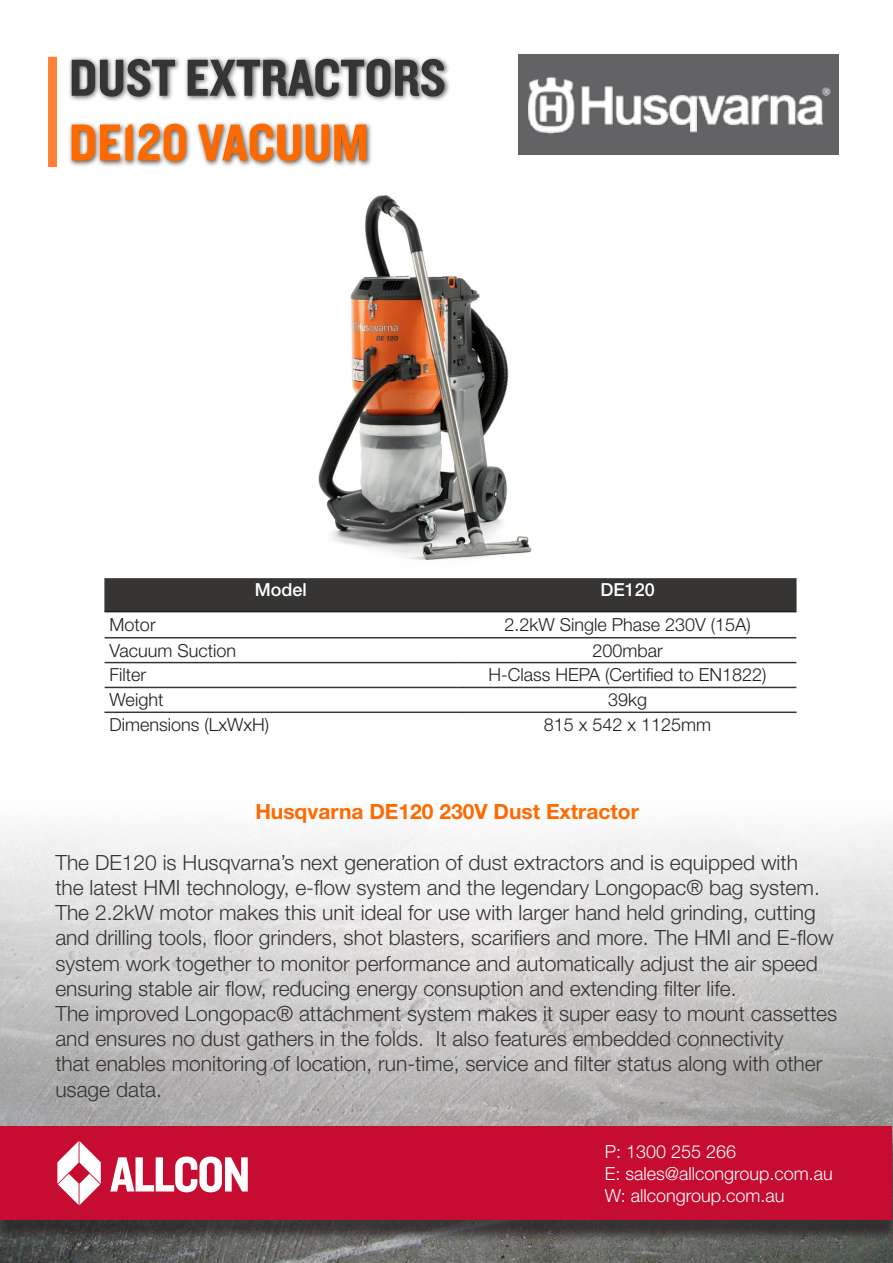
<style>
.page{position:relative;width:893px;height:1263px;background:#fff}
.page>*{position:absolute;margin:0;border:0;box-sizing:border-box;transform-origin:0 0}
.t1{font:54px "Knockout HTF50 Welterweight";color:#363534}
.t2{font:54px "Knockout HTF50 Welterweight";color:#ff6a00}
.t3{font:300 21px/25.2px "Helvetica Neue LT Std";color:#363534}
.t4{font:700 21px "Helvetica Neue LT Std";color:#ff6a00}
.t5{font:300 18px "Helvetica Neue LT Std";color:#231f20}
.t6{font:300 18px "Helvetica Neue LT Std";color:#fff}
.t7{font:500 18px "Helvetica Neue LT Std";color:#fff}
</style>
<div class="page">
<img style="left:0;top:825px;width:893px;height:438px">
<div style="left:0;top:1133px;width:893px;height:110px;background:#231f20;opacity:.75"></div>
<div style="left:1px;top:1126px;width:891px;height:94px;background:#c60c30"></div>
<svg style="left:110px;top:1156px;width:138px;height:36px"></svg>
<svg style="left:57px;top:1141px;width:44px;height:64px"></svg>
<svg style="left:103px;top:577px;width:694px;height:112px"></svg>
<hr style="left:104px;top:711px;width:354px;height:2px;background:#363534">
<hr style="left:458px;top:711px;width:339px;height:2px;background:#363534">
<div style="left:518px;top:54px;width:321px;height:100px;background:#636366"></div>
<img style="left:528px;top:77px;width:303px;height:57px">
<div style="left:68px;top:56px;width:383px;height:112px;background:#231f20;opacity:.75"></div>
<div style="left:48px;top:57px;width:9px;height:110px;background:#ff8236"></div>
<img style="left:318px;top:195px;width:214px;height:365px">
<p class="t1" style="left:69px;top:50px;width:378px">DUST EXTRACTORS</p>
<p class="t2" style="left:69px;top:114px;width:301px">DE120 VACUUM</p>
<p class="t7" style="left:255px;top:579px;width:54px">Model</p>
<p class="t7" style="left:600px;top:579px;width:56px">DE120</p>
<p class="t5" style="left:110px;top:614px;width:48px">Motor</p>
<p class="t5" style="left:504px;top:614px;width:248px">2.2kW Single Phase 230V (15A)</p>
<p class="t5" style="left:110px;top:639px;width:128px">Vacuum Suction</p>
<p class="t5" style="left:592px;top:639px;width:72px">200mbar</p>
<p class="t5" style="left:110px;top:664px;width:38px">Filter</p>
<p class="t5" style="left:488px;top:664px;width:280px">H-Class HEPA (Certified to EN1822)</p>
<p class="t5" style="left:110px;top:689px;width:55px">Weight</p>
<p class="t5" style="left:608px;top:689px;width:41px">39kg</p>
<p class="t5" style="left:110px;top:714px;width:161px">Dimensions (LxWxH)</p>
<p class="t5" style="left:544px;top:714px;width:169px">815 x 542 x 1125mm</p>
<p class="t4" style="left:255px;top:799px;width:385px">Husqvarna DE120 230V Dust Extractor</p>
<p class="t3" style="left:55px;top:849px;width:780px">The DE120 is Husqvarna’s next generation of dust extractors and is equipped with<br>the latest HMI technology, e-flow system and the legendary Longopac® bag system.<br>The 2.2kW motor makes this unit ideal for use with larger hand held grinding, cutting and drilling tools, floor grinders, shot blasters, scarifiers and more. The HMI and E-flow system work together to monitor performance and automatically adjust the air speed ensuring stable air flow, reducing energy consuption and extending filter life.</p>
<p class="t3" style="left:55px;top:1000px;width:783px">The improved Longopac® attachment system makes it super easy to mount cassettes and ensures no dust gathers in the folds. It also features embedded connectivity<br>that enables monitoring of location, run-time, service and filter status along with other usage data.</p>
<p class="t6" style="left:605px;top:1141px;width:133px">P: 1300 255 266</p>
<p class="t6" style="left:605px;top:1162px;width:230px">E: sales@allcongroup.com.au</p>
<p class="t6" style="left:605px;top:1184px;width:181px">W: allcongroup.com.au</p>
</div>
